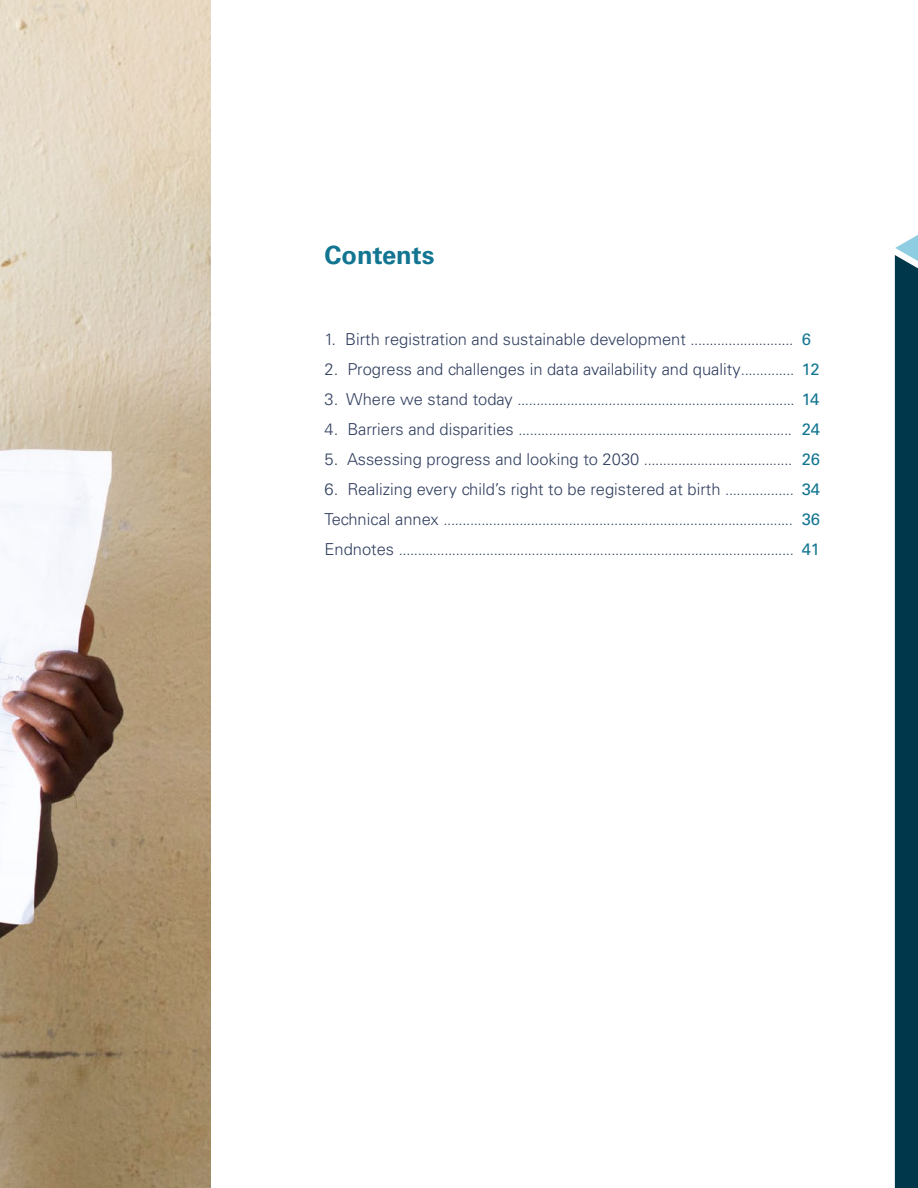
<style>
.page{position:relative;width:918px;height:1188px;background:#fff}
.page>*{position:absolute;margin:0;border:0;box-sizing:border-box;transform-origin:0 0}
.t1{font:700 25.5px "Univers LT Std";color:#127591}
.t2{font:300 16.5px "Univers LT Std";color:#324060}
.t3{font:16.5px/30px "Univers LT Std";letter-spacing:-.005em;color:#127591;text-align:justify}
.t4{font:300 15px/30px "Univers LT Std";color:#324060}
.s1{font-size:15px}
.s2{font-weight:400;color:#127591}
.s3{font-size:16.5px}
.s4{font-weight:400;font-size:16.5px;color:#127591}
</style>
<div class="page">
<img style="left:0;top:0;width:210px;height:1188px">
<div style="left:895px;top:235px;width:23px;height:953px;background:#00374b"></div>
<h1 class="t1" style="left:325px;top:240px;width:112px">Contents</h1>
<p class="t2" style="left:325px;top:329px;width:470px">1. Birth registration and sustainable development <span class="s1">...........................</span></p>
<p class="t2" style="left:325px;top:359px;width:497px">2. Progress and challenges in data availability and quality<span class="s1">..............</span> <span class="s2">12</span></p>
<p class="t3" style="left:802px;top:325px;width:11px">6</p>
<p class="t4" style="left:325px;top:384px;width:496px"><span class="s3">3. Where we stand today</span> ......................................................................... <span class="s4">14</span></p>
<p class="t3" style="left:802px;top:415px;width:20px">24<br>26<br>34<br>36<br>41</p>
<p class="t4" style="left:325px;top:414px;width:469px"><span class="s3">4. Barriers and disparities</span> ........................................................................</p>
<p class="t4" style="left:325px;top:444px;width:469px"><span class="s3">5. Assessing progress and looking to 2030</span> .......................................</p>
<p class="t2" style="left:325px;top:479px;width:471px">6. Realizing every child’s right to be registered at birth <span class="s1">..................</span></p>
<p class="t4" style="left:325px;top:504px;width:471px"><span class="s3">Technical annex</span> ............................................................................................<br><span class="s3">Endnotes</span> ........................................................................................................</p>
</div>
